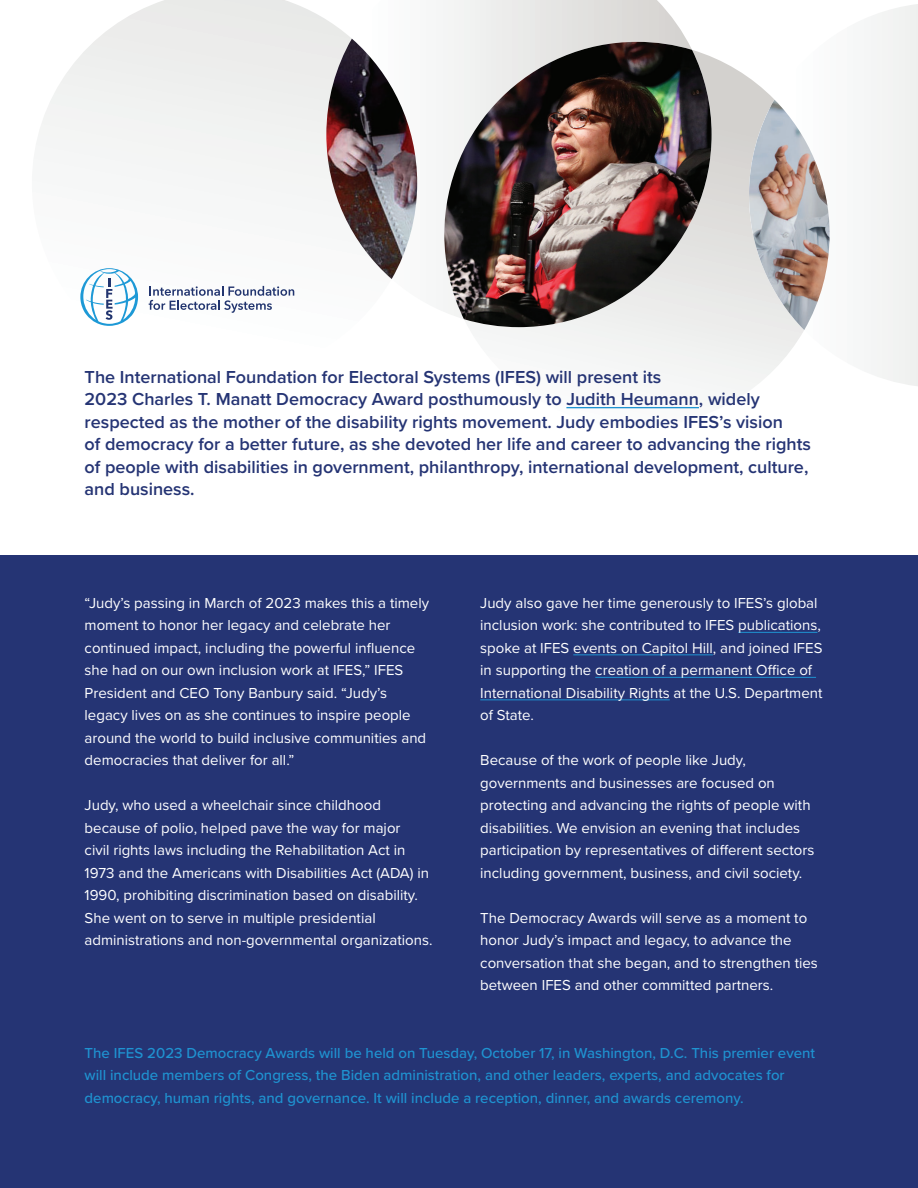
<style>
.page{position:relative;width:918px;height:1188px;background:#fff}
.page>*{position:absolute;margin:0;border:0;box-sizing:border-box;transform-origin:0 0}
.t1{font:600 18px/22.5px "Proxima Nova";color:#253474}
.t2{font:15px/22.5px "Proxima Nova";color:#fff}
.t3{font:500 15px/22.5px "Proxima Nova";color:#1f93d1}
</style>
<div class="page">
<svg style="left:417px;top:0;width:271px;height:311px"></svg>
<svg style="left:469px;top:57px;width:305px;height:352px"></svg>
<img style="left:444px;top:42px;width:268px;height:285px">
<svg style="left:774px;top:4px;width:144px;height:382px"></svg>
<img style="left:749px;top:100px;width:81px;height:230px">
<svg style="left:36px;top:0;width:316px;height:305px"></svg>
<img style="left:326px;top:39px;width:91px;height:240px">
<div style="left:0;top:555px;width:918px;height:633px;background:#253474"></div>
<hr style="left:738px;top:632px;width:79px;height:1px;background:#1f93d1">
<hr style="left:573px;top:654px;width:140px;height:1px;background:#1f93d1">
<hr style="left:595px;top:677px;width:221px;height:1px;background:#1f93d1">
<hr style="left:480px;top:699px;width:190px;height:1px;background:#1f93d1">
<hr style="left:566px;top:407px;width:133px;height:1px;background:#1f93d1">
<svg style="left:149px;top:286px;width:145px;height:27px"></svg>
<svg style="left:80px;top:268px;width:58px;height:58px"></svg>
<p class="t1" style="left:85px;top:366px;width:728px">The International Foundation for Electoral Systems (IFES) will present its<br>2023 Charles T. Manatt Democracy Award posthumously to Judith Heumann, widely respected as the mother of the disability rights movement. Judy embodies IFES’s vision<br>of democracy for a better future, as she devoted her life and career to advancing the rights of people with disabilities in government, philanthropy, international development, culture, and business.</p>
<p class="t2" style="left:85px;top:592px;width:346px">“Judy’s passing in March of 2023 makes this a timely moment to honor her legacy and celebrate her continued impact, including the powerful influence she had on our own inclusion work at IFES,” IFES President and CEO Tony Banbury said. “Judy’s legacy lives on as she continues to inspire people around the world to build inclusive communities and democracies that deliver for all.”</p>
<p class="t2" style="left:85px;top:795px;width:349px">Judy, who used a wheelchair since childhood because of polio, helped pave the way for major<br>civil rights laws including the Rehabilitation Act in 1973 and the Americans with Disabilities Act (ADA) in 1990, prohibiting discrimination based on disability.<br>She went on to serve in multiple presidential administrations and non-governmental organizations.</p>
<p class="t2" style="left:480px;top:592px;width:344px">Judy also gave her time generously to IFES’s global inclusion work: she contributed to IFES publications, spoke at IFES events on Capitol Hill, and joined IFES in supporting the creation of a permanent Office of International Disability Rights at the U.S. Department of State.</p>
<p class="t2" style="left:480px;top:750px;width:336px">Because of the work of people like Judy, governments and businesses are focused on protecting and advancing the rights of people with disabilities. We envision an evening that includes participation by representatives of different sectors including government, business, and civil society.</p>
<p class="t2" style="left:480px;top:907px;width:339px">The Democracy Awards will serve as a moment to honor Judy’s impact and legacy, to advance the conversation that she began, and to strengthen ties between IFES and other committed partners.</p>
<p class="t3" style="left:85px;top:1042px;width:732px">The IFES 2023 Democracy Awards will be held on Tuesday, October 17, in Washington, D.C. This premier event will include members of Congress, the Biden administration, and other leaders, experts, and advocates for democracy, human rights, and governance. It will include a reception, dinner, and awards ceremony.</p>
</div>
